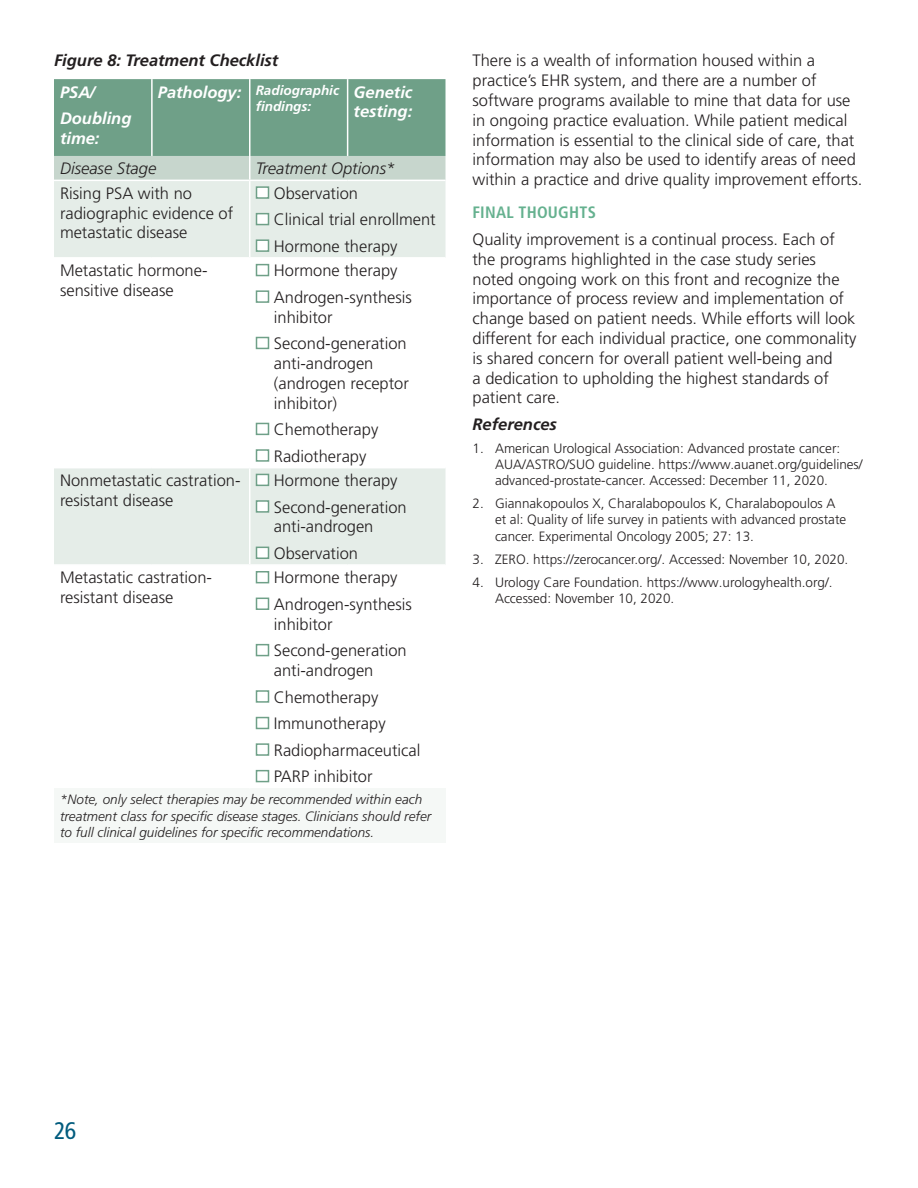
<style>
.page{position:relative;width:918px;height:1188px;background:#fff}
.page>*{position:absolute;margin:0;border:0;box-sizing:border-box;transform-origin:0 0}
.t1{font:condensed 24px "Frutiger LT Pro";color:#005b7d}
.Body{font:300 16.5px/19.8px "Frutiger LT Pro";color:#231f20}
.Subhead{font:italic 700 16.5px/19.8px "Frutiger LT Pro";color:#fff}
.Body-2{font:italic 300 16.5px "Frutiger LT Pro";color:#231f20}
.Figure_Title{font:italic 700 16.5px "Frutiger LT Pro";color:#231f20}
.Subhead1{font:700 condensed 16.5px "Frutiger LT Pro";letter-spacing:.015em;color:#65b18f}
.Subhead-2{font:italic 700 16.5px "Frutiger LT Pro";color:#231f20}
.References{font:300 13.5px/16.2px "Frutiger LT Pro";color:#231f20}
.Footnote{font:italic 300 13.5px/16.2px "Frutiger LT Pro";color:#231f20}
.Subhead-3{font:italic 700 13.5px/16.2px "Frutiger LT Pro";color:#fff}
</style>
<div class="page">
<svg style="left:54px;top:181px;width:392px;height:383px"></svg>
<div style="left:54px;top:788px;width:392px;height:55px;background:#f5f8f6"></div>
<svg style="left:54px;top:79px;width:392px;height:101px;background:#85ae99"></svg>
<hr style="left:249px;top:181px;width:1px;height:76px;background:#fff">
<hr style="left:54px;top:257px;width:98px;height:2px;background:#fff">
<hr style="left:152px;top:257px;width:98px;height:2px;background:#fff">
<hr style="left:250px;top:257px;width:98px;height:2px;background:#fff">
<hr style="left:249px;top:259px;width:1px;height:208px;background:#fff">
<hr style="left:348px;top:257px;width:98px;height:2px;background:#fff">
<hr style="left:54px;top:467px;width:98px;height:1px;background:#fff">
<hr style="left:152px;top:467px;width:98px;height:1px;background:#fff">
<hr style="left:250px;top:467px;width:98px;height:1px;background:#fff">
<hr style="left:249px;top:468px;width:1px;height:96px;background:#fff">
<hr style="left:348px;top:467px;width:98px;height:1px;background:#fff">
<div style="left:256px;top:186px;width:13px;height:13px;background:#fff;border:2px solid #6fa088"></div>
<div style="left:256px;top:213px;width:13px;height:12px;background:#fff;border:2px solid #6fa088"></div>
<div style="left:256px;top:239px;width:13px;height:13px;background:#fff;border:2px solid #6fa088"></div>
<div style="left:256px;top:264px;width:13px;height:12px;background:#fff;border:2px solid #6fa088"></div>
<div style="left:256px;top:290px;width:13px;height:13px;background:#fff;border:2px solid #6fa088"></div>
<div style="left:256px;top:337px;width:13px;height:12px;background:#fff;border:2px solid #6fa088"></div>
<div style="left:256px;top:423px;width:13px;height:12px;background:#fff;border:2px solid #6fa088"></div>
<div style="left:256px;top:449px;width:13px;height:13px;background:#fff;border:2px solid #6fa088"></div>
<div style="left:256px;top:474px;width:13px;height:12px;background:#fff;border:2px solid #6fa088"></div>
<div style="left:256px;top:500px;width:13px;height:13px;background:#fff;border:2px solid #6fa088"></div>
<div style="left:256px;top:547px;width:13px;height:12px;background:#fff;border:2px solid #6fa088"></div>
<div style="left:256px;top:571px;width:13px;height:12px;background:#fff;border:2px solid #6fa088"></div>
<div style="left:256px;top:598px;width:13px;height:12px;background:#fff;border:2px solid #6fa088"></div>
<div style="left:256px;top:644px;width:13px;height:12px;background:#fff;border:2px solid #6fa088"></div>
<div style="left:256px;top:690px;width:13px;height:13px;background:#fff;border:2px solid #6fa088"></div>
<div style="left:256px;top:717px;width:13px;height:12px;background:#fff;border:2px solid #6fa088"></div>
<div style="left:256px;top:743px;width:13px;height:13px;background:#fff;border:2px solid #6fa088"></div>
<div style="left:256px;top:770px;width:13px;height:12px;background:#fff;border:2px solid #6fa088"></div>
<p class="Figure_Title" style="left:54px;top:51px;width:226px">Figure 8: Treatment Checklist</p>
<p class="Subhead" style="left:60px;top:82px;width:36px">PSA/</p>
<p class="Subhead" style="left:60px;top:108px;width:73px">Doubling time:</p>
<p class="Subhead" style="left:158px;top:82px;width:85px">Pathology:</p>
<p class="Subhead-3" style="left:256px;top:83px;width:85px">Radiographic findings:</p>
<p class="Subhead" style="left:354px;top:82px;width:60px">Genetic testing:</p>
<p class="Body-2" style="left:60px;top:159px;width:98px">Disease Stage</p>
<p class="Body-2" style="left:256px;top:159px;width:141px">Treatment Options*</p>
<p class="Body" style="left:60px;top:183px;width:175px">Rising PSA with no radiographic evidence of metastatic disease</p>
<p class="Body" style="left:274px;top:183px;width:86px">Observation</p>
<p class="Body" style="left:274px;top:210px;width:163px">Clinical trial enrollment</p>
<p class="Body" style="left:274px;top:236px;width:125px">Hormone therapy</p>
<p class="Body" style="left:60px;top:261px;width:149px">Metastatic hormone&shy;sensitive disease</p>
<p class="Body" style="left:274px;top:261px;width:125px">Hormone therapy</p>
<p class="Body" style="left:274px;top:287px;width:140px">Androgen-synthesis inhibitor</p>
<p class="Body" style="left:274px;top:334px;width:137px">Second-generation anti-androgen (androgen receptor inhibitor)</p>
<p class="Body" style="left:274px;top:420px;width:106px">Chemotherapy</p>
<p class="Body" style="left:274px;top:446px;width:94px">Radiotherapy</p>
<p class="Body" style="left:60px;top:471px;width:182px">Nonmetastatic castration&shy;resistant disease</p>
<p class="Body" style="left:274px;top:471px;width:125px">Hormone therapy</p>
<p class="Body" style="left:274px;top:497px;width:134px">Second-generation anti-androgen</p>
<p class="Body" style="left:274px;top:544px;width:86px">Observation</p>
<p class="Body" style="left:60px;top:568px;width:154px">Metastatic castration&shy;resistant disease</p>
<p class="Body" style="left:274px;top:568px;width:125px">Hormone therapy</p>
<p class="Body" style="left:274px;top:594px;width:140px">Androgen-synthesis inhibitor</p>
<p class="Body" style="left:274px;top:641px;width:134px">Second-generation anti-androgen</p>
<p class="Body" style="left:274px;top:687px;width:106px">Chemotherapy</p>
<p class="Body" style="left:274px;top:714px;width:113px">Immunotherapy</p>
<p class="Body" style="left:274px;top:740px;width:148px">Radiopharmaceutical</p>
<p class="Body" style="left:274px;top:767px;width:100px">PARP inhibitor</p>
<p class="Footnote" style="left:60px;top:792px;width:373px">*Note, only select therapies may be recommended within each treatment class for specific disease stages. Clinicians should refer to full clinical guidelines for specific recommendations.</p>
<p class="Body" style="left:472px;top:51px;width:388px">There is a wealth of information housed within a practice’s EHR system, and there are a number of software programs available to mine that data for use in ongoing practice evaluation. While patient medical information is essential to the clinical side of care, that information may also be used to identify areas of need within a practice and drive quality improvement efforts.</p>
<p class="Subhead1" style="left:472px;top:203px;width:125px">FINAL THOUGHTS</p>
<p class="Body" style="left:472px;top:230px;width:386px">Quality improvement is a continual process. Each of the programs highlighted in the case study series noted ongoing work on this front and recognize the importance of process review and implementation of change based on patient needs. While efforts will look different for each individual practice, one commonality is shared concern for overall patient well-being and<br>a dedication to upholding the highest standards of patient care.</p>
<p class="Subhead-2" style="left:472px;top:415px;width:86px">References</p>
<p class="References" style="left:495px;top:440px;width:369px;text-indent:-22px">1. American Urological Association: Advanced prostate cancer:<br>AUA/ASTRO/SUO guideline. https://www.auanet.org/guidelines/ advanced-prostate-cancer. Accessed: December 11, 2020.</p>
<p class="References" style="left:495px;top:496px;width:353px;text-indent:-22px">2. Giannakopoulos X, Charalabopoulos K, Charalabopoulos A et al: Quality of life survey in patients with advanced prostate cancer. Experimental Oncology 2005; 27: 13.</p>
<p class="References" style="left:472px;top:551px;width:375px">3. ZERO. https://zerocancer. org/. Accessed: November 10, 2020.</p>
<p class="References" style="left:495px;top:574px;width:336px;text-indent:-22px">4. Urology Care Foundation. https://www. urologyhealth. org/.<br>Accessed: November 10, 2020.</p>
<h1 class="t1" style="left:54px;top:1116px;width:24px">26</h1>
</div>
